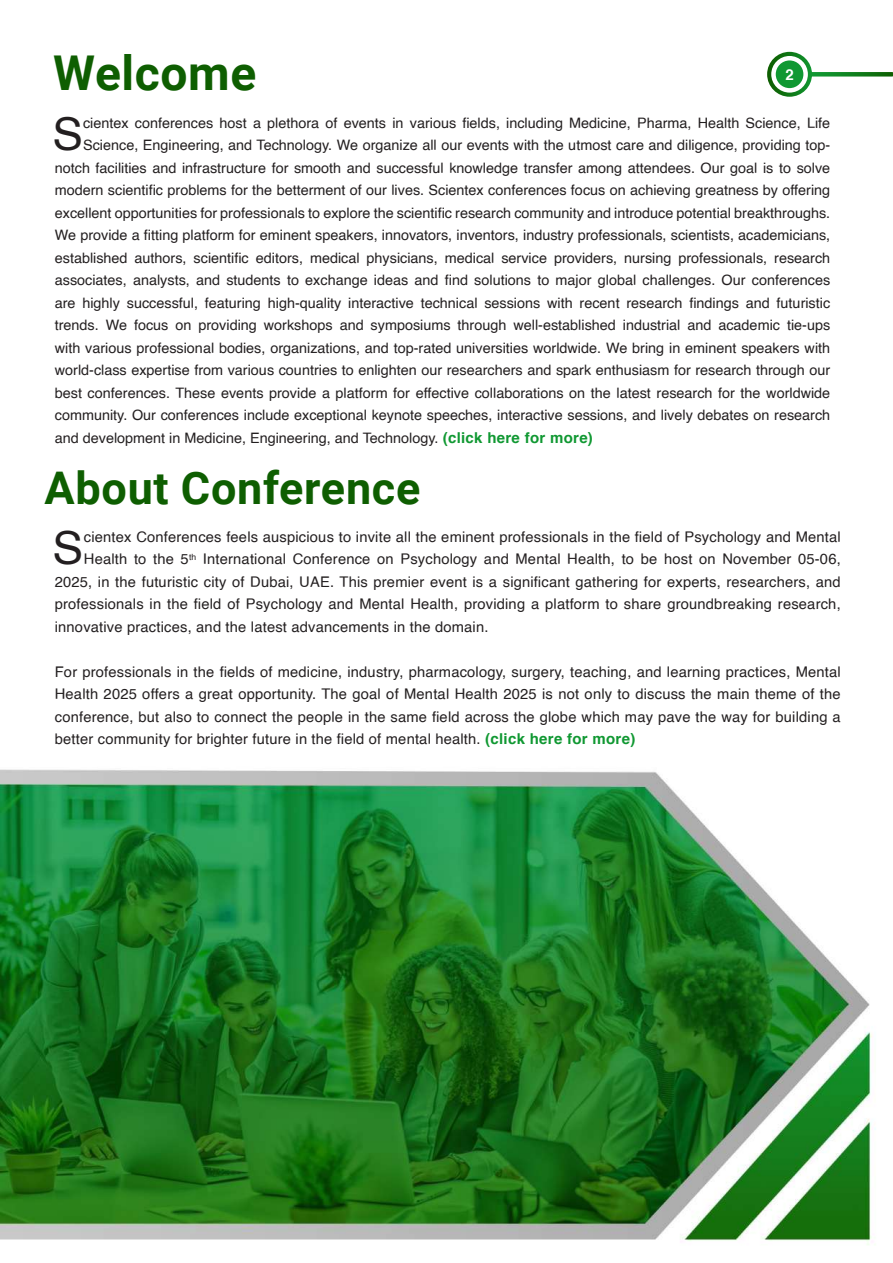
<style>
.page{position:relative;width:893px;height:1263px;background:#fff}
.page>*{position:absolute;margin:0;border:0;box-sizing:border-box;transform-origin:0 0}
.t1{font:700 48px "Roboto";letter-spacing:.015em;color:#0e5e01}
.t2{font:46.05px "Helvetica";color:#231f20}
.t3{font:45.75px "Helvetica";color:#231f20}
.t4{font:700 45px "Roboto";letter-spacing:.015em;color:#0e5e01}
.t5{font:700 15px "Helvetica";color:#fff}
.t6{font:14.7px/22.5px "Helvetica";letter-spacing:.015em;color:#231f20;text-align:justify}
.t7{font:14.4px "Helvetica";color:#231f20}
.s1{font-weight:700;font-size:15px;color:#109832}
</style>
<div class="page">
<img style="left:0;top:51px;width:893px;height:1194px">
<svg style="left:812px;top:72px;width:80px;height:5px"></svg>
<svg style="left:767px;top:52px;width:45px;height:45px"></svg>
<svg style="left:771px;top:56px;width:37px;height:37px"></svg>
<div style="left:776px;top:60px;width:27px;height:28px;background:#109832;border-radius:50%"></div>
<h1 class="t1" style="left:53px;top:40px;width:205px">Welcome</h1>
<p class="t5" style="left:785px;top:63px;width:10px">2</p>
<h3 class="t3" style="left:53px;top:99px;width:32px">S</h3>
<p class="t7" style="left:83px;top:112px;width:749px">cientex conferences host a plethora of events in various fields, including Medicine, Pharma, Health Science, Life</p>
<p class="t7" style="left:83px;top:134px;width:749px">Science, Engineering, and Technology. We organize all our events with the utmost care and diligence, providing top-</p>
<p class="t7" style="left:55px;top:157px;width:777px">notch facilities and infrastructure for smooth and successful knowledge transfer among attendees. Our goal is to solve</p>
<p class="t7" style="left:55px;top:179px;width:777px">modern scientific problems for the betterment of our lives. Scientex conferences focus on achieving greatness by offering</p>
<p class="t7" style="left:55px;top:202px;width:777px">excellent opportunities for professionals to explore the scientific research community and introduce potential breakthroughs.</p>
<p class="t7" style="left:55px;top:224px;width:777px">We provide a fitting platform for eminent speakers, innovators, inventors, industry professionals, scientists, academicians,</p>
<p class="t7" style="left:55px;top:247px;width:777px">established authors, scientific editors, medical physicians, medical service providers, nursing professionals, research</p>
<p class="t7" style="left:55px;top:269px;width:777px">associates, analysts, and students to exchange ideas and find solutions to major global challenges. Our conferences</p>
<p class="t7" style="left:55px;top:292px;width:777px">are highly successful, featuring high-quality interactive technical sessions with recent research findings and futuristic</p>
<p class="t7" style="left:55px;top:314px;width:777px">trends. We focus on providing workshops and symposiums through well-established industrial and academic tie-ups</p>
<p class="t7" style="left:55px;top:337px;width:777px">with various professional bodies, organizations, and top-rated universities worldwide. We bring in eminent speakers with</p>
<p class="t7" style="left:55px;top:359px;width:777px">world-class expertise from various countries to enlighten our researchers and spark enthusiasm for research through our</p>
<p class="t7" style="left:55px;top:382px;width:777px">best conferences. These events provide a platform for effective collaborations on the latest research for the worldwide</p>
<p class="t7" style="left:55px;top:404px;width:777px">community. Our conferences include exceptional keynote speeches, interactive sessions, and lively debates on research</p>
<p class="t7" style="left:55px;top:427px;width:540px">and development in Medicine, Engineering, and Technology. <span class="s1">(click here for more)</span></p>
<h3 class="t4" style="left:45px;top:456px;width:377px">About Conference</h3>
<h2 class="t2" style="left:53px;top:513px;width:32px">S</h2>
<p class="t6" style="left:84px;top:526px;width:758px">cientex Conferences feels auspicious to invite all the eminent professionals in the field of Psychology and Mental</p>
<p class="t6" style="left:84px;top:548px;width:758px">Health to the 5<sup>th</sup> International Conference on Psychology and Mental Health, to be host on November 05-06,</p>
<p class="t6" style="left:55px;top:571px;width:787px">2025, in the futuristic city of Dubai, UAE. This premier event is a significant gathering for experts, researchers, and</p>
<p class="t6" style="left:55px;top:593px;width:787px">professionals in the field of Psychology and Mental Health, providing a platform to share groundbreaking research,</p>
<p class="t6" style="left:55px;top:616px;width:435px">innovative practices, and the latest advancements in the domain.</p>
<p class="t6" style="left:55px;top:661px;width:787px">For professionals in the fields of medicine, industry, pharmacology, surgery, teaching, and learning practices, Mental Health 2025 offers a great opportunity. The goal of Mental Health 2025 is not only to discuss the main theme of the conference, but also to connect the people in the same field across the globe which may pave the way for building a better community for brighter future in the field of mental health. <span class="s1">(click here for more)</span></p>
</div>
